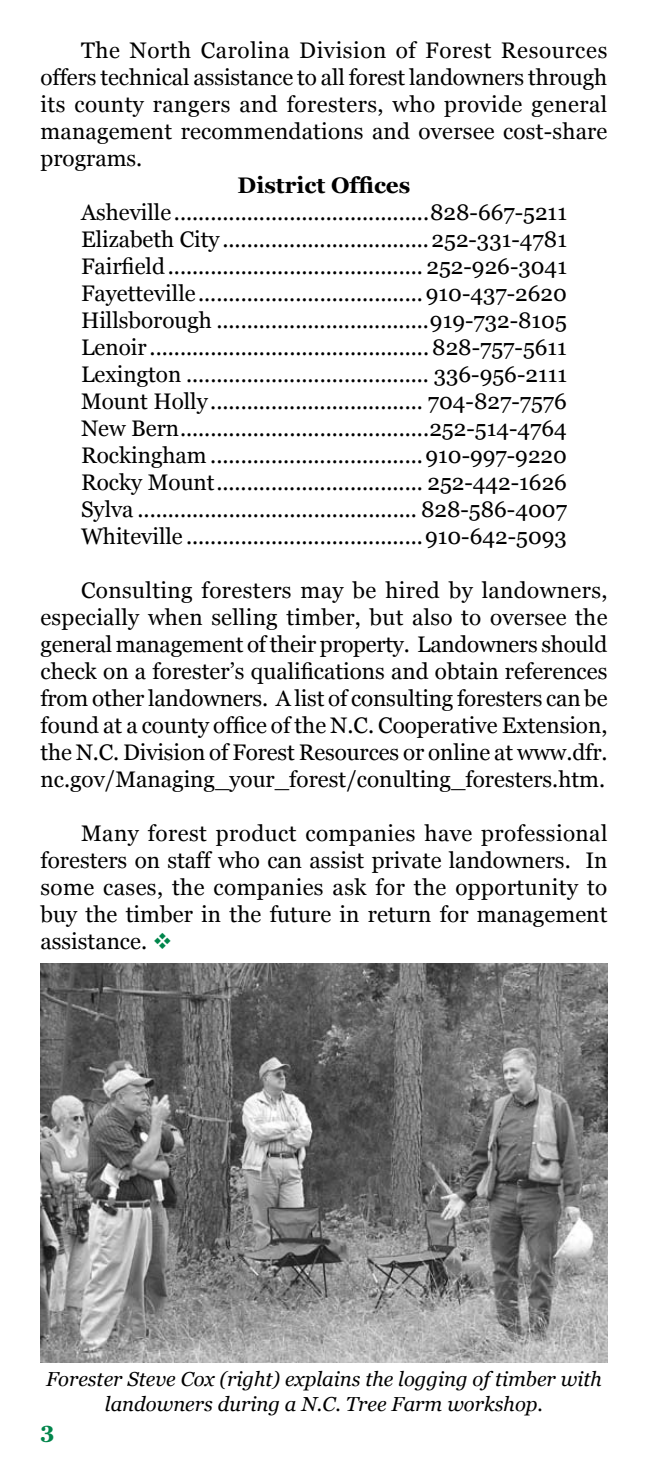
<style>
.page{position:relative;width:648px;height:1458px;background:#fff}
.page>*{position:absolute;margin:0;border:0;box-sizing:border-box;transform-origin:0 0}
.t1{font:22.5px/27px "Georgia";color:#000;text-align:justify}
.t2{font:700 22.5px "Georgia";color:#000}
.t3{font:700 22.5px "Georgia";color:#00854b}
.t4{font:italic 20.25px/24.3px "Georgia";color:#000;text-align:center}
.s1{color:#00854b}
</style>
<div class="page">
<img style="left:40px;top:963px;width:568px;height:399px">
<p class="t1" style="left:40px;top:36px;width:569px;text-indent:40px">The North Carolina Division of Forest Resources offers technical assistance to all forest landowners through its county rangers and foresters, who provide general management recommendations and oversee cost-share programs.</p>
<p class="t2" style="left:238px;top:172px;width:174px">District Offices</p>
<p class="t1" style="left:81px;top:198px;width:488px">Asheville..........................................828-667-5211<br>Elizabeth City ..................................252-331-4781<br>Fairfield.......................................... 252-926-3041<br>Fayetteville.....................................910-437-2620<br>Hillsborough ...................................919-732-8105<br>Lenoir ..............................................828-757-5611<br>Lexington ........................................ 336-956-2111<br>Mount Holly................................... 704-827-7576<br>New Bern.........................................252-514-4764<br>Rockingham ...................................910-997-9220<br>Rocky Mount.................................. 252-442-1626<br>Sylva .............................................. 828-586-4007<br>Whiteville .......................................910-642-5093</p>
<p class="t1" style="left:40px;top:576px;width:569px;text-indent:40px">Consulting foresters may be hired by landowners, especially when selling timber, but also to oversee the general management of their property. Landowners should check on a forester’s qualifications and obtain references from other landowners. A list of consulting foresters can be found at a county office of the N.C. Cooperative Extension, the N.C. Division of Forest Resources or online at www.dfr. nc.gov/Managing_your_forest/conulting_foresters.htm.</p>
<p class="t1" style="left:40px;top:819px;width:569px;text-indent:40px">Many forest product companies have professional foresters on staff who can assist private landowners. In some cases, the companies ask for the opportunity to buy the timber in the future in return for management assistance. <span class="s1">❖</span></p>
<p class="t4" style="left:46px;top:1367px;width:557px">Forester Steve Cox (right) explains the logging of timber with landowners during a N.C. Tree Farm workshop.</p>
<p class="t3" style="left:40px;top:1417px;width:16px">3</p>
</div>
